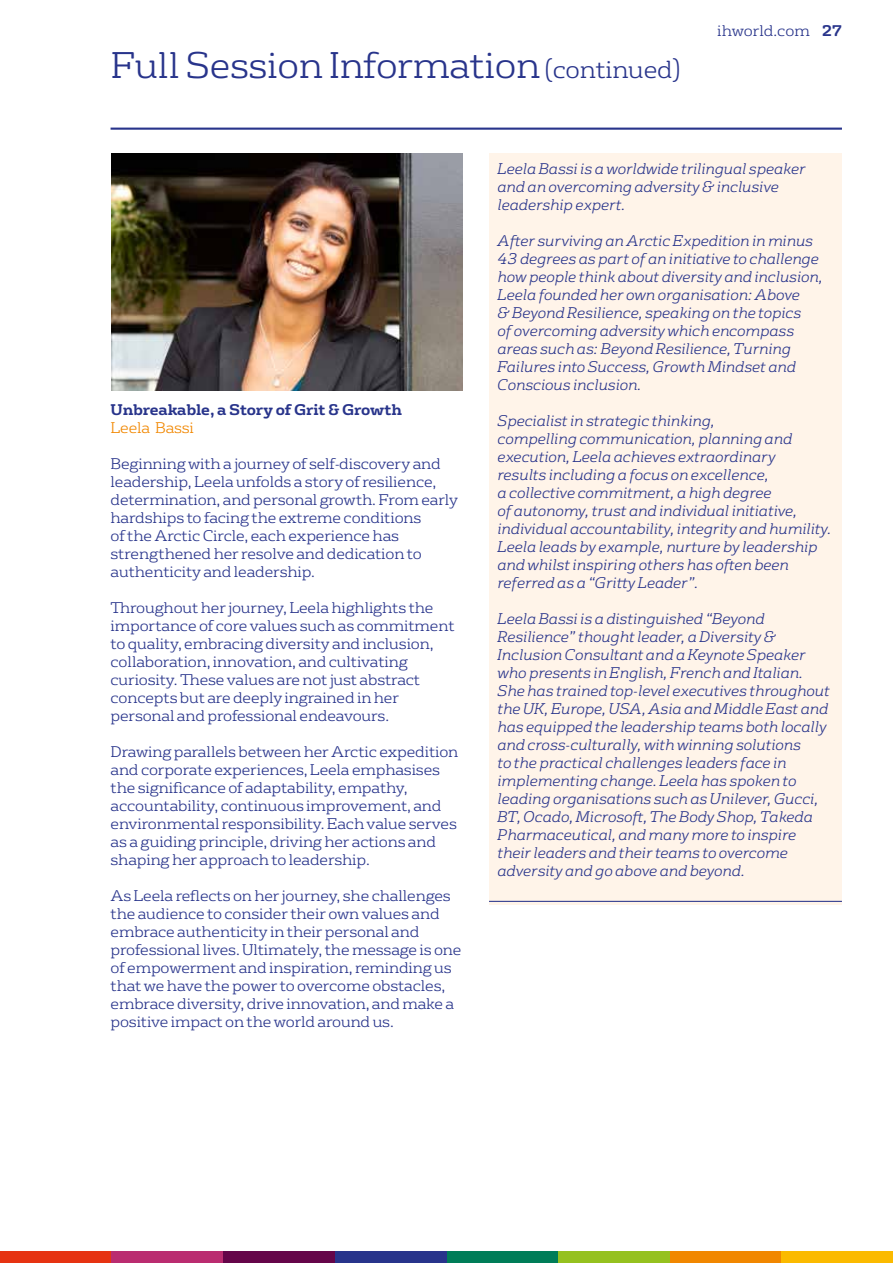
<style>
.page{position:relative;width:893px;height:1263px;background:#fff}
.page>*{position:absolute;margin:0;border:0;box-sizing:border-box;transform-origin:0 0}
.t1{font:300 36px "FS Rufus";letter-spacing:-.01em;color:#28348b}
.t2{font:italic 300 15px/18px "FS Rufus";letter-spacing:-.01em;color:#28348b}
.t3{font:300 15px/18px "FS Rufus";letter-spacing:-.01em;color:#28348b}
.t4{font:700 15px "FS Rufus";letter-spacing:-.01em;color:#28348b}
.t5{font:300 15px "FS Rufus";letter-spacing:-.01em;color:#f18700}
.s1{font-size:24px}
.s2{font-weight:700}
</style>
<div class="page">
<div style="left:0;top:1251px;width:112px;height:12px;background:#e63312"></div>
<div style="left:446px;top:1251px;width:112px;height:12px;background:#007d58"></div>
<div style="left:112px;top:1251px;width:111px;height:12px;background:#ba2c70"></div>
<div style="left:558px;top:1251px;width:112px;height:12px;background:#95c11f"></div>
<div style="left:223px;top:1251px;width:112px;height:12px;background:#650549"></div>
<div style="left:670px;top:1251px;width:111px;height:12px;background:#f18700"></div>
<div style="left:335px;top:1251px;width:111px;height:12px;background:#28348b"></div>
<div style="left:781px;top:1251px;width:112px;height:12px;background:#fbba00"></div>
<div style="left:489px;top:153px;width:353px;height:751px;background:#fff4e9"></div>
<hr style="left:111px;top:128px;width:731px;height:2px;background:#28348b">
<img style="left:111px;top:153px;width:352px;height:238px">
<hr style="left:489px;top:901px;width:353px;height:1px;background:#28348b">
<h1 class="t1" style="left:111px;top:37px;width:572px">Full Session Information <span class="s1">(continued)</span></h1>
<p class="t3" style="left:717px;top:20px;width:126px">ihworld.com <span class="s2">27</span></p>
<p class="t4" style="left:111px;top:397px;width:293px">Unbreakable, a Story of Grit &amp; Growth</p>
<p class="t5" style="left:111px;top:416px;width:85px">Leela Bassi</p>
<p class="t3" style="left:111px;top:454px;width:349px">Beginning with a journey of self-discovery and leadership, Leela unfolds a story of resilience, determination, and personal growth. From early hardships to facing the extreme conditions<br>of the Arctic Circle, each experience has strengthened her resolve and dedication to authenticity and leadership.</p>
<p class="t3" style="left:111px;top:598px;width:346px">Throughout her journey, Leela highlights the importance of core values such as commitment to quality, embracing diversity and inclusion, collaboration, innovation, and cultivating curiosity. These values are not just abstract concepts but are deeply ingrained in her personal and professional endeavours.</p>
<p class="t3" style="left:111px;top:742px;width:349px">Drawing parallels between her Arctic expedition and corporate experiences, Leela emphasises the significance of adaptability, empathy, accountability, continuous improvement, and environmental responsibility. Each value serves as a guiding principle, driving her actions and shaping her approach to leadership.</p>
<p class="t3" style="left:111px;top:886px;width:352px">As Leela reflects on her journey, she challenges the audience to consider their own values and embrace authenticity in their personal and professional lives. Ultimately, the message is one of empowerment and inspiration, reminding us that we have the power to overcome obstacles, embrace diversity, drive innovation, and make a positive impact on the world around us.</p>
<p class="t2" style="left:497px;top:158px;width:310px">Leela Bassi is a worldwide trilingual speaker and an overcoming adversity &amp; inclusive leadership expert.</p>
<p class="t2" style="left:497px;top:230px;width:327px">After surviving an Arctic Expedition in minus 43 degrees as part of an initiative to challenge how people think about diversity and inclusion, Leela founded her own organisation: Above<br>&amp; Beyond Resilience, speaking on the topics<br>of overcoming adversity which encompass areas such as: Beyond Resilience, Turning Failures into Success, Growth Mindset and Conscious inclusion.</p>
<p class="t2" style="left:497px;top:410px;width:335px">Specialist in strategic thinking,<br>compelling communication, planning and execution, Leela achieves extraordinary<br>results including a focus on excellence,<br>a collective commitment, a high degree<br>of autonomy, trust and individual initiative, individual accountability, integrity and humility.<br>Leela leads by example, nurture by leadership and whilst inspiring others has often been referred as a “Gritty Leader”.</p>
<p class="t2" style="left:497px;top:608px;width:334px">Leela Bassi is a distinguished “Beyond Resilience” thought leader, a Diversity &amp; Inclusion Consultant and a Keynote Speaker who presents in English, French and Italian.<br>She has trained top-level executives throughout the UK, Europe, USA, Asia and Middle East and has equipped the leadership teams both locally and cross-culturally, with winning solutions<br>to the practical challenges leaders face in implementing change. Leela has spoken to leading organisations such as Unilever, Gucci, BT, Ocado, Microsoft, The Body Shop, Takeda Pharmaceutical, and many more to inspire their leaders and their teams to overcome adversity and go above and beyond.</p>
</div>
